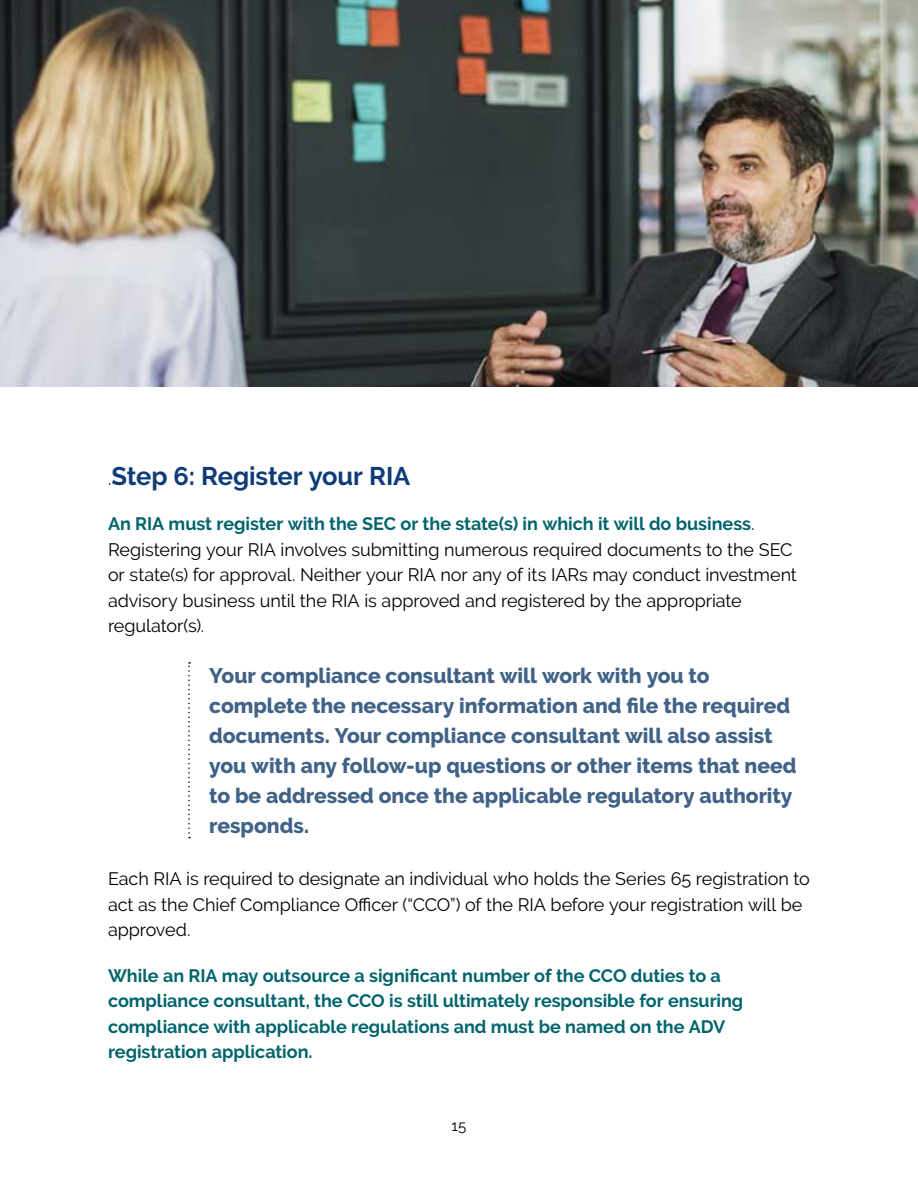
<style>
.page{position:relative;width:918px;height:1188px;background:#fff}
.page>*{position:absolute;margin:0;border:0;box-sizing:border-box;transform-origin:0 0}
.t1{font:700 25.5px "Raleway";letter-spacing:-.005em;color:#0d3c78}
.Pull_Quote_Span{font:800 21px/30px "Raleway";color:#416287}
.t2{font:18px/25.5px "Raleway";letter-spacing:-.005em;color:#000}
.t3{font:700 18px/25.5px "Raleway";color:#00646c}
.t4{font:15px "Raleway";color:#000}
.s1{font-weight:400;font-size:18px;color:#000}
.s2{font-weight:700;color:#00646c}
</style>
<div class="page">
<svg style="left:188px;top:662px;width:2px;height:176px"></svg>
<img style="left:0;top:0;width:918px;height:387px">
<p class="t1" style="left:108px;top:461px;width:304px"><span class="s1">.</span>Step 6: Register your RIA</p>
<p class="t2" style="left:108px;top:511px;width:690px"><span class="s2">An RIA must register with the SEC or the state(s) in which it will do business</span>.<br>Registering your RIA involves submitting numerous required documents to the SEC or state(s) for approval. Neither your RIA nor any of its IARs may conduct investment advisory business until the RIA is approved and registered by the appropriate regulator(s).</p>
<p class="Pull_Quote_Span" style="left:209px;top:660px;width:589px">Your compliance consultant will work with you to complete the necessary information and file the required documents. Your compliance consultant will also assist you with any follow-up questions or other items that need to be addressed once the applicable regulatory authority responds.</p>
<p class="t2" style="left:108px;top:866px;width:703px">Each RIA is required to designate an individual who holds the Series 65 registration to act as the Chief Compliance Officer (“CCO”) of the RIA before your registration will be approved.</p>
<p class="t3" style="left:108px;top:963px;width:637px">While an RIA may outsource a significant number of the CCO duties to a compliance consultant, the CCO is still ultimately responsible for ensuring compliance with applicable regulations and must be named on the ADV registration application.</p>
<p class="t4" style="left:452px;top:1117px;width:16px">15</p>
</div>
